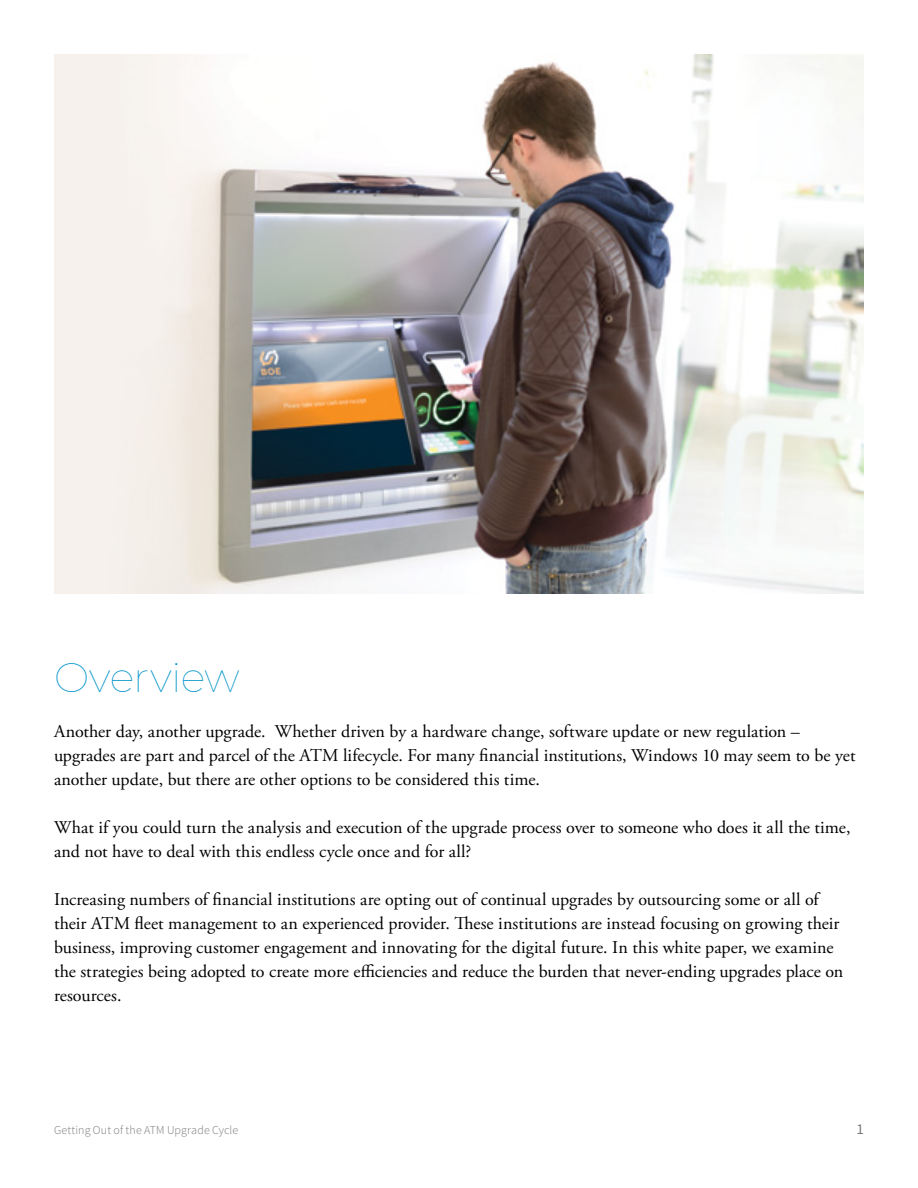
<style>
.page{position:relative;width:918px;height:1188px;background:#fff}
.page>*{position:absolute;margin:0;border:0;box-sizing:border-box;transform-origin:0 0}
.t1{font:100 42px "Montserrat";letter-spacing:-.02em;color:#0093c9}
.t2{font:18px/24px "Adobe Garamond Pro";color:#000}
.t3{font:15px "Source Sans Pro";color:#77787b}
.t4{font:300 12px "Source Sans Pro";letter-spacing:.01em;color:#77787b}
</style>
<div class="page">
<img style="left:54px;top:54px;width:810px;height:540px">
<h1 class="t1" style="left:54px;top:650px;width:187px">Overview</h1>
<p class="t2" style="left:54px;top:720px;width:803px">Another day, another upgrade. Whether driven by a hardware change, software update or new regulation – upgrades are part and parcel of the ATM lifecycle. For many financial institutions, Windows 10 may seem to be yet another update, but there are other options to be considered this time.</p>
<p class="t2" style="left:54px;top:816px;width:798px">What if you could turn the analysis and execution of the upgrade process over to someone who does it all the time, and not have to deal with this endless cycle once and for all?</p>
<p class="t2" style="left:54px;top:888px;width:791px">Increasing numbers of financial institutions are opting out of continual upgrades by outsourcing some or all of their ATM fleet management to an experienced provider. These institutions are instead focusing on growing their business, improving customer engagement and innovating for the digital future. In this white paper, we examine the strategies being adopted to create more efficiencies and reduce the burden that never-ending upgrades place on resources.</p>
<p class="t4" style="left:54px;top:1122px;width:186px">Getting Out of the ATM Upgrade Cycle</p>
<p class="t3" style="left:857px;top:1119px;width:9px">1</p>
</div>
